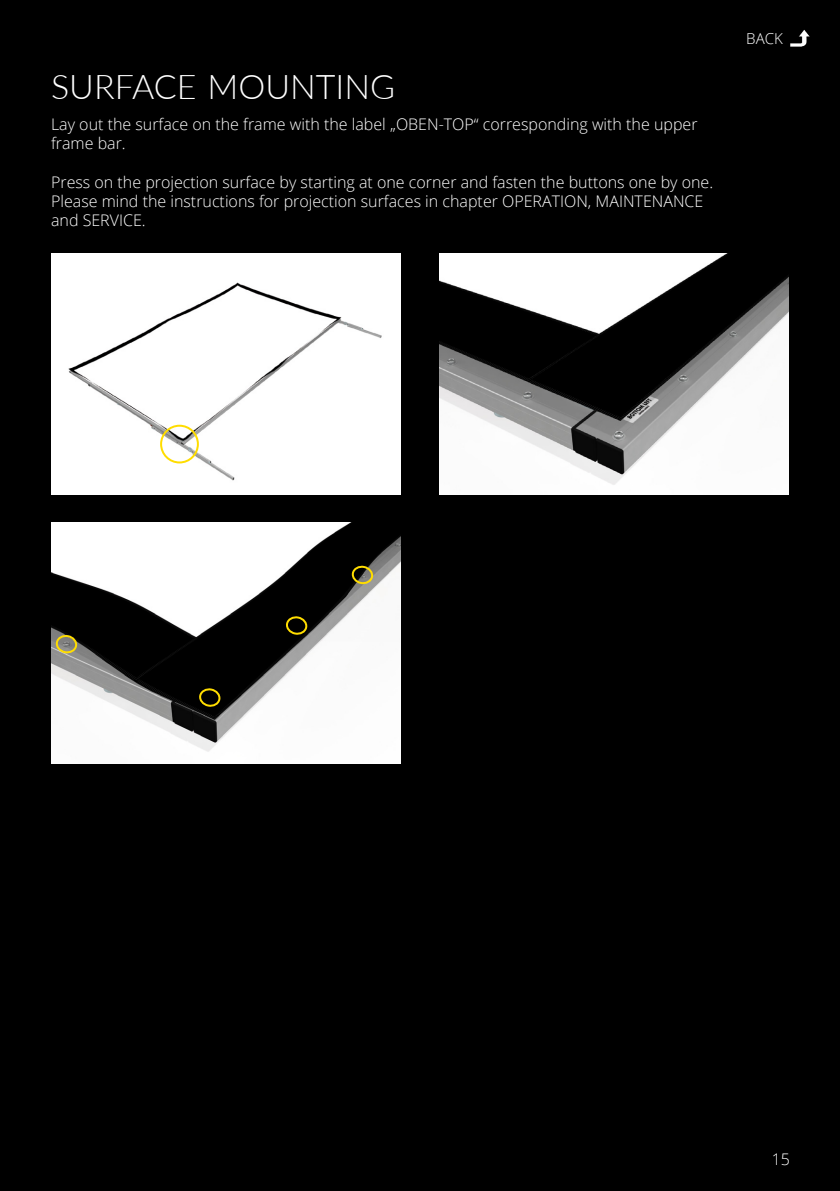
<style>
.page{position:relative;width:840px;height:1191px;background:#fff}
.page>*{position:absolute;margin:0;border:0;box-sizing:border-box;transform-origin:0 0}
.t1{font:300 34px "Lato";color:#fff}
.t2{font:300 16px/19.2px "Open Sans";color:#fff}
.t3{font:300 15px "Open Sans";color:#fff}
</style>
<div class="page">
<div style="left:0;top:0;width:839px;height:1191px;background:#000"></div>
<img style="left:439px;top:254px;width:349px;height:240px">
<img style="left:51px;top:254px;width:349px;height:240px">
<div style="left:160px;top:425px;width:39px;height:38px;border:2px solid #fd0;border-radius:50%"></div>
<img style="left:51px;top:522px;width:349px;height:241px">
<svg style="left:284px;top:615px;width:25px;height:22px"></svg>
<svg style="left:349px;top:564px;width:26px;height:22px"></svg>
<svg style="left:197px;top:687px;width:25px;height:22px"></svg>
<svg style="left:54px;top:634px;width:25px;height:21px"></svg>
<img style="left:787px;top:28px;width:24px;height:20px">
<h1 class="t1" style="left:51px;top:64px;width:345px">SURFACE MOUNTING</h1>
<p class="t2" style="left:51px;top:114px;width:647px">Lay out the surface on the frame with the label „OBEN-TOP“ corresponding with the upper frame bar.</p>
<p class="t2" style="left:51px;top:172px;width:663px">Press on the projection surface by starting at one corner and fasten the buttons one by one.<br>Please mind the instructions for projection surfaces in chapter OPERATION, MAINTENANCE and SERVICE.</p>
<p class="t3" style="left:745px;top:28px;width:38px">BACK</p>
<p class="t2" style="left:771px;top:1149px;width:20px">15</p>
</div>
